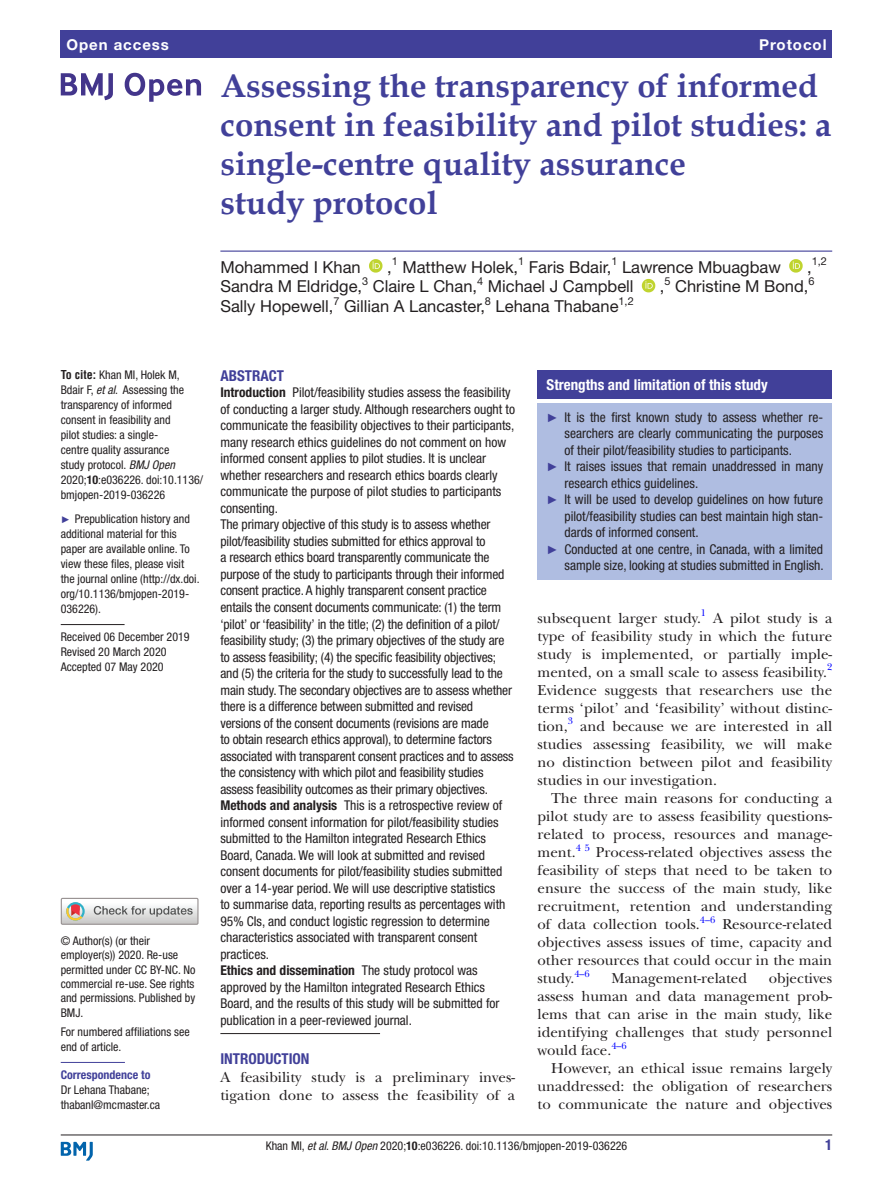
<style>
.page{position:relative;width:893px;height:1191px;background:#fff}
.page>*{position:absolute;margin:0;border:0;box-sizing:border-box;transform-origin:0 0}
.t1{font:700 33px/39px "Book Antiqua";color:#414099}
.t2{font:16.5px "Helvetica Neue LT Std";color:#231f20}
.t3{font:15px/18px "New Baskerville";color:#231f20;text-align:justify}
.t4{font:700 condensed 15px "Helvetica Neue LT Std";color:#fff}
.t5{font:700 condensed 15px "Helvetica Neue LT Std";color:#414099}
.t6{font:700 15px "Helvetica Neue LT Std";letter-spacing:.065em;color:#fff}
.t7{font:condensed 13.5px/16.5px "Helvetica Neue LT Std";color:#231f20}
.t8{font:condensed 12px/15px "Helvetica Neue LT Std";color:#231f20}
.t9{font:700 condensed 12px "Helvetica Neue LT Std";color:#414099}
.t10{font:10.95px "Helvetica Neue LT Std";color:#231f20}
.t11{font:9.9px "New Baskerville";color:#00f}
.s1{font-family:"Helvetica LT Std";font-weight:700}
.s2{font-style:italic}
.s3{font-weight:700}
.s4{font-family:"Arial";font-stretch:normal;font-size:9.75px;color:#414099}
.s5{font-family:"Arial";font-stretch:normal;font-size:12px;color:#414099}
</style>
<div class="page">
<hr style="left:61px;top:1134px;width:771px;height:1px;background:#231f20">
<svg style="left:61px;top:1141px;width:32px;height:19px"></svg>
<div style="left:61px;top:31px;width:771px;height:27px;background:#414099"></div>
<hr style="left:220px;top:250px;width:612px;height:2px;background:#414099">
<svg style="left:369px;top:259px;width:13px;height:14px"></svg>
<svg style="left:789px;top:259px;width:14px;height:14px"></svg>
<svg style="left:642px;top:279px;width:13px;height:13px"></svg>
<hr style="left:61px;top:624px;width:64px;height:1px;background:#231f20">
<hr style="left:61px;top:1062px;width:64px;height:1px;background:#414099">
<svg style="left:61px;top:73px;width:52px;height:27px"></svg>
<svg style="left:125px;top:73px;width:76px;height:29px"></svg>
<div style="left:61px;top:897px;width:138px;height:27px;border:1px solid #969090"></div>
<svg style="left:61px;top:898px;width:137px;height:26px"></svg>
<div style="left:538px;top:370px;width:294px;height:29px;background:#414099"></div>
<div style="left:538px;top:403px;width:294px;height:176px;background:#afbde1"></div>
<hr style="left:220px;top:1033px;width:160px;height:1px;background:#231f20">
<p class="t6" style="left:66px;top:35px;width:104px">Open access</p>
<p class="t6" style="left:759px;top:35px;width:69px">Protocol</p>
<h1 class="t1" style="left:220px;top:66px;width:613px">Assessing the transparency of informed consent in feasibility and pilot studies: a single-centre quality assurance<br>study protocol</h1>
<p class="t2" style="left:220px;top:257px;width:142px">Mohammed I Khan</p>
<p class="t2" style="left:387px;top:257px;width:6px">,</p>
<p class="t10" style="left:392px;top:255px;width:8px">1</p>
<p class="t2" style="left:402px;top:257px;width:117px">Matthew Holek,</p>
<p class="t10" style="left:518px;top:255px;width:8px">1</p>
<p class="t2" style="left:529px;top:257px;width:84px">Faris Bdair,</p>
<p class="t10" style="left:611px;top:255px;width:8px">1</p>
<p class="t2" style="left:622px;top:257px;width:160px">Lawrence Mbuagbaw</p>
<p class="t2" style="left:807px;top:257px;width:6px">,</p>
<p class="t10" style="left:812px;top:255px;width:17px">1,2</p>
<p class="t2" style="left:220px;top:277px;width:143px">Sandra M Eldridge,</p>
<p class="t10" style="left:362px;top:274px;width:8px">3</p>
<p class="t2" style="left:373px;top:277px;width:106px">Claire L Chan,</p>
<p class="t10" style="left:477px;top:274px;width:8px">4</p>
<p class="t2" style="left:488px;top:277px;width:147px">Michael J Campbell</p>
<p class="t2" style="left:660px;top:277px;width:6px">,</p>
<p class="t10" style="left:664px;top:274px;width:8px">5</p>
<p class="t2" style="left:675px;top:277px;width:135px">Christine M Bond,</p>
<p class="t10" style="left:808px;top:274px;width:8px">6</p>
<p class="t2" style="left:220px;top:296px;width:115px">Sally Hopewell,</p>
<p class="t10" style="left:333px;top:294px;width:8px">7</p>
<p class="t2" style="left:344px;top:296px;width:142px">Gillian A Lancaster,</p>
<p class="t10" style="left:485px;top:294px;width:8px">8</p>
<p class="t2" style="left:496px;top:296px;width:124px">Lehana Thabane</p>
<p class="t10" style="left:618px;top:294px;width:17px">1,2</p>
<p class="t8" style="left:61px;top:367px;width:144px"><span class="s1">To cite:</span> Khan MI, Holek M,<br>Bdair F, <span class="s2">et al</span>. Assessing the transparency of informed consent in feasibility and<br>pilot studies: a single-<br>centre quality assurance<br>study protocol. <span class="s2">BMJ Open<br></span>2020;<span class="s3">10</span>:e036226. doi:10.1136/ bmjopen-2019-036226</p>
<p class="t8" style="left:61px;top:511px;width:140px"><span class="s4">►</span> Prepublication history and additional material for this paper are available online. To view these files, please visit the journal online (http://dx.doi. org/10.1136/bmjopen-2019-<br>036226).</p>
<p class="t8" style="left:61px;top:629px;width:130px">Received 06 December 2019<br>Revised 20 March 2020<br>Accepted 07 May 2020</p>
<p class="t8" style="left:61px;top:933px;width:136px;line-height:14.4px">© Author(s) (or their employer(s)) 2020. Re-use permitted under CC BY-NC. No commercial re-use. See rights and permissions. Published by<br>BMJ.</p>
<p class="t8" style="left:61px;top:1024px;width:130px">For numbered affiliations see end of article.</p>
<p class="t9" style="left:61px;top:1067px;width:91px">Correspondence to</p>
<p class="t8" style="left:61px;top:1082px;width:101px">Dr Lehana Thabane; thabanl@mcmaster.ca</p>
<p class="t5" style="left:220px;top:366px;width:65px">Abstract</p>
<p class="t7" style="left:220px;top:384px;width:296px"><span class="s3">Introduction</span> Pilot/feasibility studies assess the feasibility of conducting a larger study. Although researchers ought to communicate the feasibility objectives to their participants, many research ethics guidelines do not comment on how informed consent applies to pilot studies. It is unclear whether researchers and research ethics boards clearly communicate the purpose of pilot studies to participants consenting.<br>The primary objective of this study is to assess whether pilot/feasibility studies submitted for ethics approval to<br>a research ethics board transparently communicate the purpose of the study to participants through their informed consent practice. A highly transparent consent practice entails the consent documents communicate: (1) the term ‘pilot’ or ‘feasibility’ in the title; (2) the definition of a pilot/ feasibility study; (3) the primary objectives of the study are to assess feasibility; (4) the specific feasibility objectives; and (5) the criteria for the study to successfully lead to the main study. The secondary objectives are to assess whether there is a difference between submitted and revised versions of the consent documents (revisions are made<br>to obtain research ethics approval), to determine factors associated with transparent consent practices and to assess the consistency with which pilot and feasibility studies assess feasibility outcomes as their primary objectives.<br><span class="s3">Methods and analysis</span> This is a retrospective review of informed consent information for pilot/feasibility studies submitted to the Hamilton integrated Research Ethics Board, Canada. We will look at submitted and revised consent documents for pilot/feasibility studies submitted over a 14-year period. We will use descriptive statistics<br>to summarise data, reporting results as percentages with 95% CIs, and conduct logistic regression to determine characteristics associated with transparent consent practices.<br><span class="s3">Ethics and dissemination</span> The study protocol was approved by the Hamilton integrated Research Ethics Board, and the results of this study will be submitted for publication in a peer-reviewed journal.</p>
<p class="t5" style="left:220px;top:1049px;width:91px">Introduction</p>
<p class="t3" style="left:220px;top:1068px;width:296px">A feasibility study is a preliminary inves&shy;tigation done to assess the feasibility of a</p>
<p class="t4" style="left:547px;top:375px;width:223px">Strengths and limitation of this study</p>
<p class="t7" style="left:547px;top:408px;width:278px"><span class="s5">►</span> It is the first known study to assess whether re-</p>
<p class="t7" style="left:565px;top:425px;width:260px">searchers are clearly communicating the purposes</p>
<p class="t7" style="left:565px;top:441px;width:229px">of their pilot/feasibility studies to participants.</p>
<p class="t7" style="left:547px;top:458px;width:278px"><span class="s5">►</span> It raises issues that remain unaddressed in many</p>
<p class="t7" style="left:565px;top:474px;width:135px">research ethics guidelines.</p>
<p class="t7" style="left:547px;top:491px;width:278px"><span class="s5">►</span> It will be used to develop guidelines on how future</p>
<p class="t7" style="left:565px;top:507px;width:260px">pilot/feasibility studies can best maintain high stan-</p>
<p class="t7" style="left:565px;top:524px;width:136px">dards of informed consent.</p>
<p class="t7" style="left:547px;top:540px;width:278px"><span class="s5">►</span> Conducted at one centre, in Canada, with a limited</p>
<p class="t7" style="left:565px;top:557px;width:261px">sample size, looking at studies submitted in English.</p>
<p class="t3" style="left:538px;top:609px;width:165px">subsequent larger study.</p>
<p class="t11" style="left:701px;top:607px;width:7px">1</p>
<p class="t3" style="left:538px;top:609px;width:296px;text-indent:176px">A pilot study is a type of feasibility study in which the future study is implemented, or partially imple&shy;mented, on a small scale to assess feasibility.</p>
<p class="t11" style="left:827px;top:661px;width:7px">2</p>
<p class="t3" style="left:538px;top:681px;width:296px">Evidence suggests that researchers use the terms ‘pilot’ and ‘feasibility’ without distinc&shy;tion,</p>
<p class="t11" style="left:568px;top:715px;width:7px">3</p>
<p class="t3" style="left:538px;top:717px;width:296px;text-indent:43px">and because we are interested in all studies assessing feasibility, we will make no distinction between pilot and feasibility studies in our investigation.</p>
<p class="t3" style="left:538px;top:789px;width:296px;text-indent:14px">The three main reasons for conducting a pilot study are to assess feasibility questions&shy;related to process, resources and manage&shy;ment.</p>
<p class="t11" style="left:576px;top:841px;width:16px">4 5</p>
<p class="t3" style="left:538px;top:843px;width:296px;text-indent:58px">Process-related objectives assess the feasibility of steps that need to be taken to ensure the success of the main study, like recruitment, retention and understanding of data collection tools.</p>
<p class="t11" style="left:700px;top:913px;width:17px">4–6</p>
<p class="t3" style="left:538px;top:915px;width:296px;text-indent:185px">Resource-related objectives assess issues of time, capacity and other resources that could occur in the main study.</p>
<p class="t11" style="left:574px;top:967px;width:17px">4–6</p>
<p class="t3" style="left:611px;top:969px;width:137px">Management-related</p>
<p class="t3" style="left:538px;top:969px;width:296px;text-indent:231px">objectives assess human and data management prob&shy;lems that can arise in the main study, like identifying challenges that study personnel would face.<sup>4–6</sup></p>
<p class="t3" style="left:538px;top:1059px;width:296px;text-indent:14px">However, an ethical issue remains largely unaddressed: the obligation of researchers to communicate the nature and objectives</p>
<p class="t8" style="left:266px;top:1137px;width:363px">Khan MI, <span class="s2">et al</span>. <span class="s2">BMJ Open</span> 2020;<span class="s3">10</span>:e036226. doi:10.1136/bmjopen-2019-036226</p>
<p class="t5" style="left:825px;top:1135px;width:9px">1</p>
</div>
